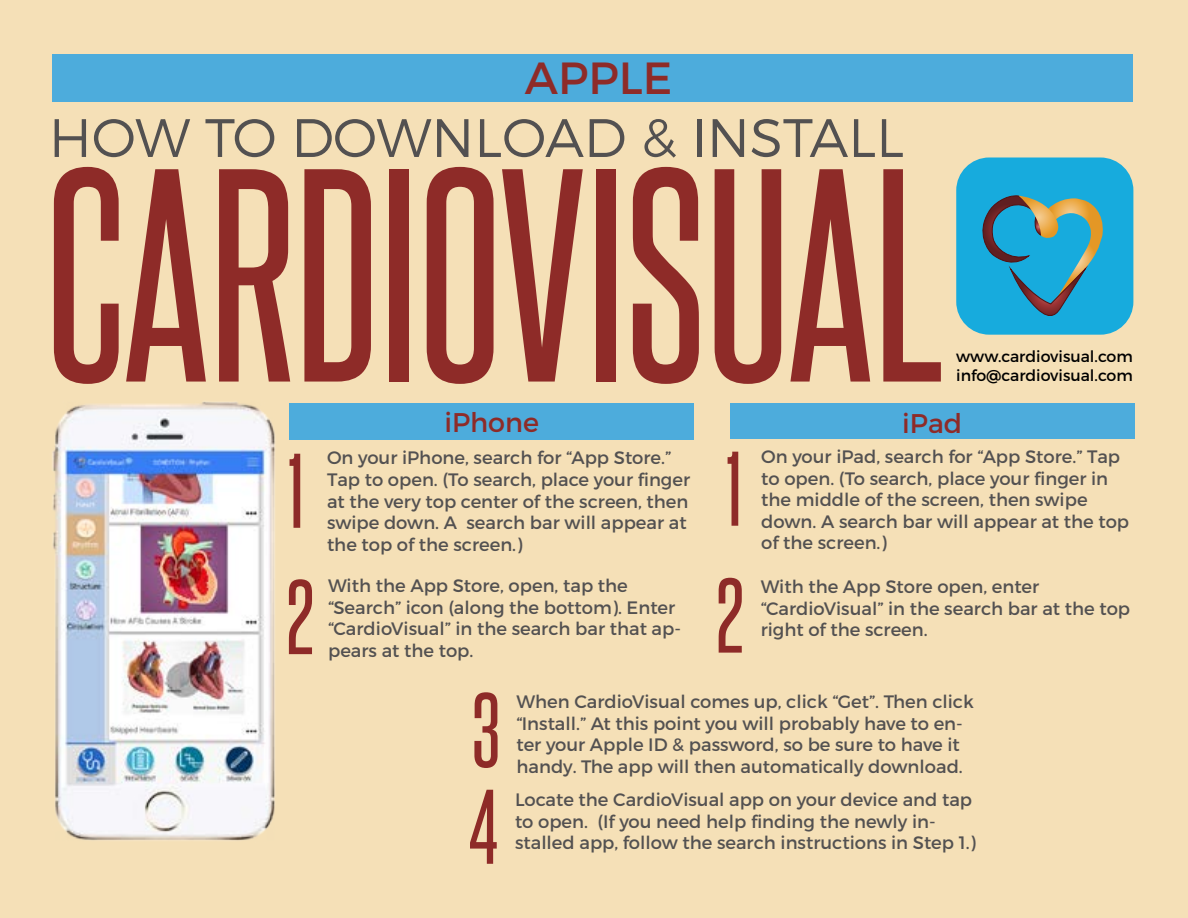
<style>
.page{position:relative;width:1188px;height:918px;background:#f5e0b7}
.page>*{position:absolute;margin:0;border:0;box-sizing:border-box;transform-origin:0 0}
.t1{font:258px "Steelfish Rg";color:#8e2b28}
.t2{font:90px "Steelfish Rg";color:#8e2b28}
.t3{font:300 54px "Montserrat";color:#535151}
.t4{font:45px "Montserrat";color:#8e2b28}
.t5{font:27px "Montserrat";color:#8e2b28}
.t6{font:18px/21.6px "Montserrat";color:#535151}
.t7{font:15.75px/18.9px "Montserrat";color:#000}
</style>
<div class="page">
<div style="left:956px;top:158px;width:177px;height:177px;background:#17abdd;border-radius:33px"></div>
<svg style="left:982px;top:195px;width:121px;height:121px"></svg>
<div style="left:52px;top:54px;width:1081px;height:48px;background:#4dacdc"></div>
<div style="left:289px;top:403px;width:405px;height:36px;background:#4dacdc"></div>
<div style="left:730px;top:404px;width:405px;height:36px;background:#4dacdc"></div>
<img style="left:52px;top:401px;width:223px;height:440px">
<h3 class="t4" style="left:525px;top:51px;width:149px">APPLE</h3>
<h3 class="t3" style="left:49px;top:105px;width:857px">HOW TO DOWNLOAD &amp; INSTALL</h3>
<h1 class="t1" style="left:46px;top:118px;width:899px">CARDIOVISUAL</h1>
<p class="t7" style="left:956px;top:347px;width:178px">www.cardiovisual.com info@cardiovisual.com</p>
<h3 class="t5" style="left:444px;top:406px;width:96px">iPhone</h3>
<h3 class="t5" style="left:902px;top:406px;width:62px">iPad</h3>
<p class="t6" style="left:327px;top:447px;width:365px">On your iPhone, search for “App Store.” Tap to open. (To search, place your finger at the very top center of the screen, then swipe down. A search bar will appear at the top of the screen.)</p>
<h2 class="t2" style="left:288px;top:436px;width:17px">1</h2>
<h2 class="t2" style="left:726px;top:434px;width:17px">1</h2>
<h2 class="t2" style="left:286px;top:562px;width:29px">2</h2>
<h2 class="t2" style="left:716px;top:561px;width:29px">2</h2>
<p class="t6" style="left:328px;top:575px;width:354px">With the App Store, open, tap the “Search” icon (along the bottom). Enter “CardioVisual” in the search bar that ap&shy;pears at the top.</p>
<p class="t6" style="left:761px;top:446px;width:369px">On your iPad, search for “App Store.” Tap to open. (To search, place your finger in the middle of the screen, then swipe down. A search bar will appear at the top of the screen.)</p>
<p class="t6" style="left:761px;top:576px;width:371px">With the App Store open, enter “CardioVisual” in the search bar at the top right of the screen.</p>
<h2 class="t2" style="left:472px;top:675px;width:29px">3</h2>
<h2 class="t2" style="left:469px;top:772px;width:30px">4</h2>
<p class="t6" style="left:517px;top:691px;width:459px">When CardioVisual comes up, click “Get”. Then click “Install.” At this point you will probably have to en&shy;ter your Apple ID &amp; password, so be sure to have it</p>
<p class="t6" style="left:515px;top:750px;width:459px;line-height:33.3px">handy. The app will then automatically download.<br>Locate the CardioVisual app on your device and tap</p>
<p class="t6" style="left:515px;top:810px;width:462px">to open. (If you need help finding the newly in&shy;stalled app, follow the search instructions in Step 1.)</p>
</div>
